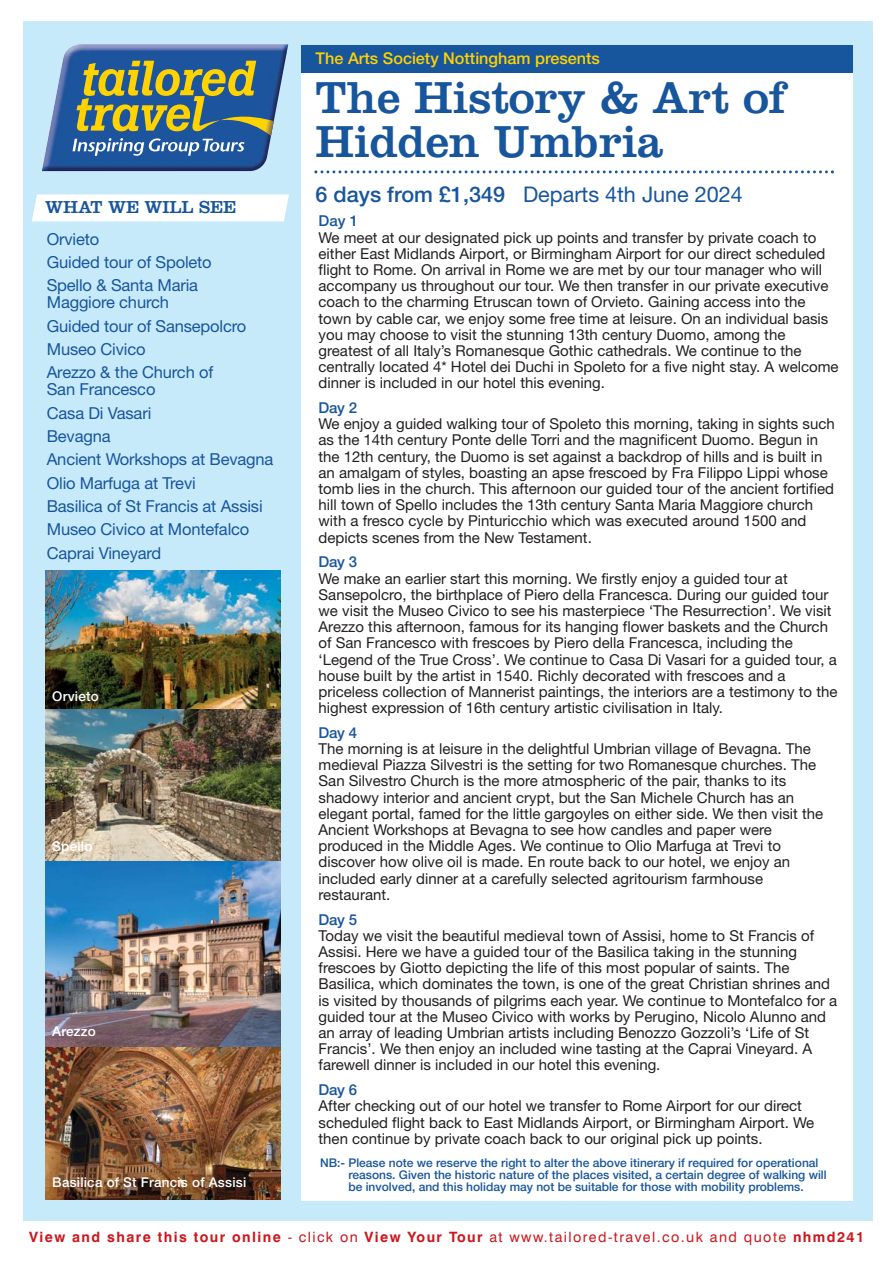
<style>
.page{position:relative;width:893px;height:1263px;background:#fff}
.page>*{position:absolute;margin:0;border:0;box-sizing:border-box;transform-origin:0 0}
.t1{font:46.5px/43.5px "Clarendon";letter-spacing:-.005em;color:#17559d}
.t2{font:21.6px "Helvetica Neue";color:#17559d}
.t3{font:18px "Clarendon";color:#17559d}
.t4{font:16.5px/23.4px "Helvetica Neue";letter-spacing:-.01em;color:#17559d}
.t5{font:500 16.2px "Helvetica Neue";color:#ffd200}
.t6{font:15px/16.2px "Helvetica Neue";color:#231f20}
.t7{font:500 15px "Helvetica Neue";letter-spacing:-.015em;color:#17559d}
.t8{font:700 14.25px "Swiss 721 BT";letter-spacing:.1em;color:#cc171e}
.t9{font:500 13.5px "Helvetica Neue";letter-spacing:.015em;color:#fff}
.t10{font:500 12px/12px "Helvetica Neue";color:#17559d}
.s1{font-weight:500}
.s2{font-weight:400}
</style>
<div class="page">
<div style="left:23px;top:21px;width:280px;height:1221px;background:#c7eafb"></div>
<div style="left:301px;top:21px;width:571px;height:1221px;background:#c7eafb"></div>
<div style="left:301px;top:45px;width:551px;height:1156px;background:#fff"></div>
<div style="left:301px;top:45px;width:551px;height:28px;background:#17559d"></div>
<div style="left:32px;top:194px;width:257px;height:27px;background:#fff"></div>
<svg style="left:314px;top:170px;width:519px;height:3px"></svg>
<div style="left:0;top:1221px;width:891px;height:41px;background:#fff"></div>
<img style="left:42px;top:44px;width:246px;height:127px">
<svg style="left:72px;top:61px;width:202px;height:95px;background:#627c78"></svg>
<img style="left:45px;top:1046px;width:236px;height:154px">
<img style="left:45px;top:570px;width:236px;height:139px">
<img style="left:45px;top:709px;width:236px;height:152px">
<img style="left:45px;top:861px;width:236px;height:185px">
<p class="t3" style="left:45px;top:200px;width:192px">WHAT WE WILL SEE</p>
<p class="t4" style="left:47px;top:229px;width:166px">Orvieto<br>Guided tour of Spoleto<br>Spello &amp; Santa Maria</p>
<p class="t4" style="left:47px;top:292px;width:201px">Maggiore church<br>Guided tour of Sansepolcro<br>Museo Civico<br>Arezzo &amp; the Church of</p>
<p class="t4" style="left:47px;top:379px;width:228px">San Francesco<br>Casa Di Vasari<br>Bevagna<br>Ancient Workshops at Bevagna<br>Olio Marfuga at Trevi<br>Basilica of St Francis at Assisi<br>Museo Civico at Montefalco<br>Caprai Vineyard</p>
<p class="t9" style="left:52px;top:691px;width:48px">Orvieto</p>
<p class="t9" style="left:52px;top:841px;width:42px">Spello</p>
<p class="t9" style="left:52px;top:1026px;width:45px">Arezzo</p>
<p class="t9" style="left:52px;top:1177px;width:195px">Basilica of St Francis of Assisi</p>
<p class="t5" style="left:315px;top:53px;width:286px">The Arts Society Nottingham presents</p>
<h1 class="t1" style="left:315px;top:81px;width:472px">The History &amp; Art of<br>Hidden Umbria</h1>
<h2 class="t2" style="left:315px;top:186px;width:429px"><span class="s1">6 days from £1,349</span> Departs 4th June 2024</h2>
<p class="t7" style="left:318px;top:216px;width:41px">Day 1</p>
<p class="t6" style="left:318px;top:231px;width:521px">We meet at our designated pick up points and transfer by private coach to either East Midlands Airport, or Birmingham Airport for our direct scheduled flight to Rome. On arrival in Rome we are met by our tour manager who will accompany us throughout our tour. We then transfer in our private executive coach to the charming Etruscan town of Orvieto. Gaining access into the town by cable car, we enjoy some free time at leisure. On an individual basis you may choose to visit the stunning 13th century Duomo, among the greatest of all Italy’s Romanesque Gothic cathedrals. We continue to the centrally located 4* Hotel dei Duchi in Spoleto for a five night stay. A welcome dinner is included in our hotel this evening.</p>
<p class="t7" style="left:318px;top:402px;width:40px">Day 2</p>
<p class="t6" style="left:318px;top:417px;width:517px">We enjoy a guided walking tour of Spoleto this morning, taking in sights such as the 14th century Ponte delle Torri and the magnificent Duomo. Begun in the 12th century, the Duomo is set against a backdrop of hills and is built in an amalgam of styles, boasting an apse frescoed by Fra Filippo Lippi whose tomb lies in the church. This afternoon our guided tour of the ancient fortified hill town of Spello includes the 13th century Santa Maria Maggiore church with a fresco cycle by Pinturicchio which was executed around 1500 and depicts scenes from the New Testament.</p>
<p class="t7" style="left:318px;top:557px;width:40px">Day 3</p>
<p class="t6" style="left:318px;top:572px;width:520px">We make an earlier start this morning. We firstly enjoy a guided tour at Sansepolcro, the birthplace of Piero della Francesca. During our guided tour we visit the Museo Civico to see his masterpiece ‘The Resurrection’. We visit Arezzo this afternoon, famous for its hanging flower baskets and the Church of San Francesco with frescoes by Piero della Francesca, including the ‘Legend of the True Cross’. We continue to Casa Di Vasari for a guided tour, a house built by the artist in 1540. Richly decorated with frescoes and a priceless collection of Mannerist paintings, the interiors are a testimony to the highest expression of 16th century artistic civilisation in Italy.</p>
<p class="t7" style="left:318px;top:727px;width:40px">Day 4</p>
<p class="t6" style="left:318px;top:742px;width:506px">The morning is at leisure in the delightful Umbrian village of Bevagna. The medieval Piazza Silvestri is the setting for two Romanesque churches. The San Silvestro Church is the more atmospheric of the pair, thanks to its shadowy interior and ancient crypt, but the San Michele Church has an elegant portal, famed for the little gargoyles on either side. We then visit the Ancient Workshops at Bevagna to see how candles and paper were produced in the Middle Ages. We continue to Olio Marfuga at Trevi to discover how olive oil is made. En route back to our hotel, we enjoy an included early dinner at a carefully selected agritourism farmhouse restaurant.</p>
<p class="t7" style="left:318px;top:914px;width:40px">Day 5</p>
<p class="t6" style="left:318px;top:929px;width:520px">Today we visit the beautiful medieval town of Assisi, home to St Francis of Assisi. Here we have a guided tour of the Basilica taking in the stunning frescoes by Giotto depicting the life of this most popular of saints. The Basilica, which dominates the town, is one of the great Christian shrines and is visited by thousands of pilgrims each year. We continue to Montefalco for a guided tour at the Museo Civico with works by Perugino, Nicolo Alunno and an array of leading Umbrian artists including Benozzo Gozzoli’s ‘Life of St Francis’. We then enjoy an included wine tasting at the Caprai Vineyard. A farewell dinner is included in our hotel this evening.</p>
<p class="t7" style="left:318px;top:1084px;width:40px">Day 6</p>
<p class="t6" style="left:318px;top:1099px;width:497px">After checking out of our hotel we transfer to Rome Airport for our direct scheduled flight back to East Midlands Airport, or Birmingham Airport. We then continue by private coach back to our original pick up points.</p>
<p class="t10" style="left:348px;top:1158px;width:480px;text-indent:-28px">NB:- Please note we reserve the right to alter the above itinerary if required for operational reasons. Given the historic nature of the places visited, a certain degree of walking will be involved, and this holiday may not be suitable for those with mobility problems.</p>
<p class="t8" style="left:29px;top:1230px;width:836px">View and share this tour online <span class="s2">- click on</span> View Your Tour <span class="s2">at www.tailored-travel.co.uk and quote</span> nhmd241</p>
</div>
